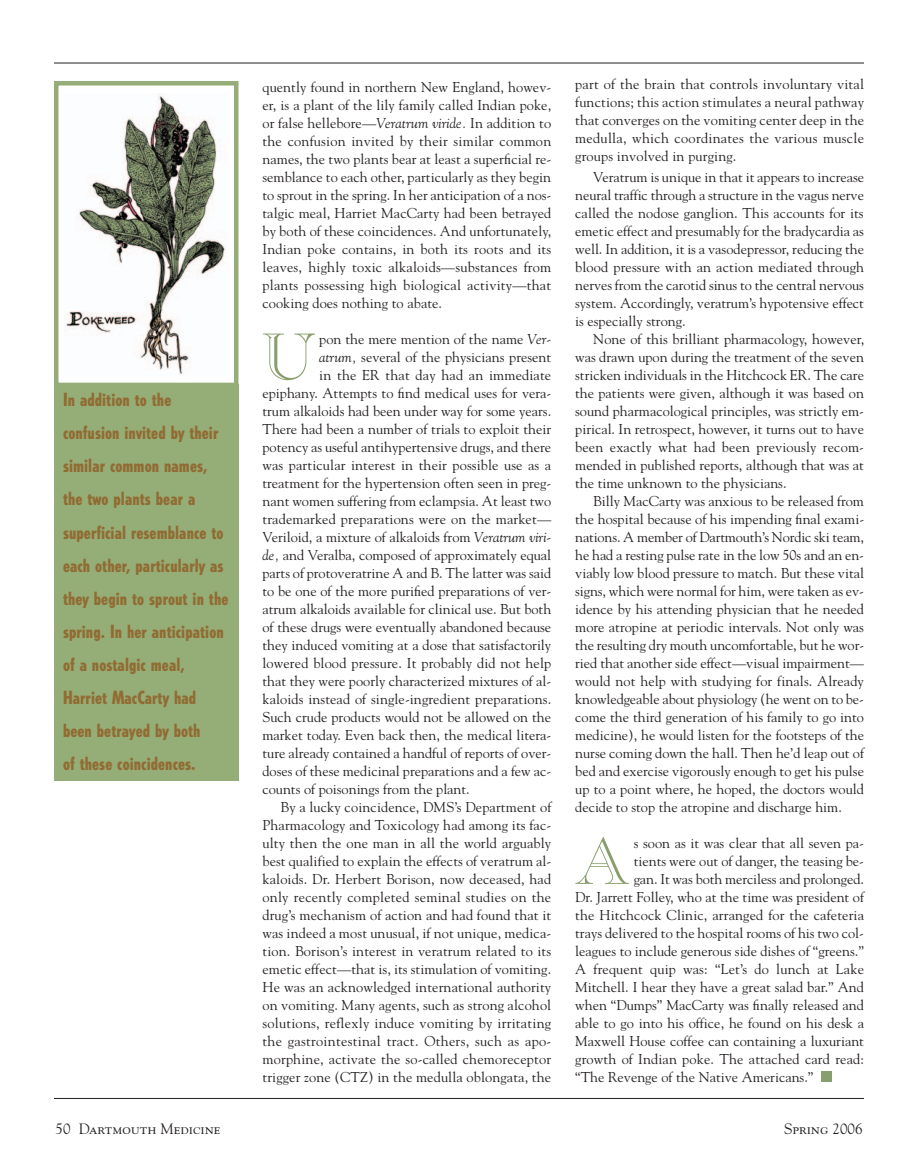
<style>
.page{position:relative;width:918px;height:1175px;background:#fff}
.page>*{position:absolute;margin:0;border:0;box-sizing:border-box;transform-origin:0 0}
.t1{font:65.4px "Caslon Open Face";color:#889e6d}
.t2{font:800 condensed 18px/33px "Tempo";letter-spacing:.005em;color:#916b32}
.t3{font:15px "Goudy SC";color:#231f20}
.t4{font:14.25px/18px "Goudy";color:#231f20;text-align:justify}
.t5{font:14.25px "Goudy";letter-spacing:.02em;color:#231f20}
.s1{font-family:"Goudy"}
.s2{font-style:italic}
</style>
<div class="page">
<div style="left:54px;top:384px;width:184px;height:396px;background:#95ad77"></div>
<hr style="left:54px;top:1098px;width:810px;height:1px;background:#231f20">
<hr style="left:54px;top:63px;width:810px;height:1px;background:#231f20">
<img style="left:64px;top:93px;width:162px;height:282px">
<div style="left:54px;top:81px;width:184px;height:306px;border:4px solid #95ad77"></div>
<div style="left:821px;top:1071px;width:11px;height:11px;background:#889e6d"></div>
<p class="t2" style="left:63px;top:385px;width:167px">In addition to the confusion invited by their similar common names, the two plants bear a superficial resemblance to each other, particularly as they begin to sprout in the spring. In her anticipation of a nostalgic meal,<br>Harriet MacCarty had been betrayed by both<br>of these coincidences.</p>
<p class="t3" style="left:56px;top:1122px;width:167px"><span class="s1">50</span> Dartmouth Medicine</p>
<p class="t4" style="left:262px;top:78px;width:290px">quently found in northern New England, howev&shy;er, is a plant of the lily family called Indian poke, or false hellebore—<span class="s2">Veratrum viride.</span> In addition to the confusion invited by their similar common names, the two plants bear at least a superficial re&shy;semblance to each other, particularly as they begin to sprout in the spring. In her anticipation of a nos&shy;talgic meal, Harriet MacCarty had been betrayed by both of these coincidences. And unfortunately, Indian poke contains, in both its roots and its leaves, highly toxic alkaloids—substances from plants possessing high biological activity—that cooking does nothing to abate.</p>
<h1 class="t1" style="left:260px;top:333px;width:57px">U</h1>
<p class="t4" style="left:319px;top:330px;width:233px">pon the mere mention of the name <span class="s2">Ver-</span></p>
<p class="t4" style="left:319px;top:348px;width:233px"><span class="s2">atrum,</span> several of the physicians present</p>
<p class="t4" style="left:319px;top:366px;width:233px">in the ER that day had an immediate</p>
<p class="t4" style="left:262px;top:384px;width:290px">epiphany. Attempts to find medical uses for vera-</p>
<p class="t4" style="left:262px;top:402px;width:290px">trum alkaloids had been under way for some years.</p>
<p class="t4" style="left:262px;top:420px;width:290px">There had been a number of trials to exploit their</p>
<p class="t4" style="left:262px;top:438px;width:290px">potency as useful antihypertensive drugs, and there</p>
<p class="t4" style="left:262px;top:456px;width:290px">was particular interest in their possible use as a</p>
<p class="t4" style="left:262px;top:474px;width:290px">treatment for the hypertension often seen in preg-</p>
<p class="t4" style="left:262px;top:492px;width:290px">nant women suffering from eclampsia. At least two</p>
<p class="t4" style="left:262px;top:510px;width:290px">trademarked preparations were on the market—</p>
<p class="t4" style="left:262px;top:528px;width:290px">Veriloid, a mixture of alkaloids from <span class="s2">Veratrum viri-</span></p>
<p class="t4" style="left:262px;top:546px;width:290px"><span class="s2">de,</span> and Veralba, composed of approximately equal</p>
<p class="t4" style="left:262px;top:564px;width:290px">parts of protoveratrine A and B. The latter was said</p>
<p class="t4" style="left:262px;top:582px;width:290px">to be one of the more purified preparations of ver-</p>
<p class="t4" style="left:262px;top:600px;width:290px">atrum alkaloids available for clinical use. But both</p>
<p class="t4" style="left:262px;top:618px;width:290px">of these drugs were eventually abandoned because</p>
<p class="t4" style="left:262px;top:636px;width:290px">they induced vomiting at a dose that satisfactorily</p>
<p class="t4" style="left:262px;top:654px;width:290px">lowered blood pressure. It probably did not help</p>
<p class="t4" style="left:262px;top:672px;width:290px">that they were poorly characterized mixtures of al-</p>
<p class="t4" style="left:262px;top:690px;width:290px">kaloids instead of single-ingredient preparations.</p>
<p class="t4" style="left:262px;top:708px;width:290px">Such crude products would not be allowed on the</p>
<p class="t4" style="left:262px;top:726px;width:290px">market today. Even back then, the medical litera-</p>
<p class="t4" style="left:262px;top:744px;width:290px">ture already contained a handful of reports of over-</p>
<p class="t4" style="left:262px;top:762px;width:290px">doses of these medicinal preparations and a few ac-</p>
<p class="t4" style="left:262px;top:780px;width:209px">counts of poisonings from the plant.</p>
<p class="t4" style="left:280px;top:798px;width:272px">By a lucky coincidence, DMS’s Department of</p>
<p class="t4" style="left:262px;top:816px;width:290px">Pharmacology and Toxicology had among its fac-</p>
<p class="t4" style="left:262px;top:834px;width:290px">ulty then the one man in all the world arguably</p>
<p class="t4" style="left:262px;top:852px;width:290px">best qualified to explain the effects of veratrum al-</p>
<p class="t4" style="left:262px;top:870px;width:290px">kaloids. Dr. Herbert Borison, now deceased, had</p>
<p class="t5" style="left:262px;top:888px;width:290px">only recently completed seminal studies on the</p>
<p class="t4" style="left:262px;top:906px;width:290px">drug’s mechanism of action and had found that it</p>
<p class="t4" style="left:262px;top:924px;width:290px">was indeed a most unusual, if not unique, medica-</p>
<p class="t4" style="left:262px;top:942px;width:290px">tion. Borison’s interest in veratrum related to its</p>
<p class="t4" style="left:262px;top:960px;width:290px">emetic effect—that is, its stimulation of vomiting.</p>
<p class="t4" style="left:262px;top:978px;width:290px">He was an acknowledged international authority</p>
<p class="t4" style="left:262px;top:996px;width:290px">on vomiting. Many agents, such as strong alcohol</p>
<p class="t4" style="left:262px;top:1014px;width:290px">solutions, reflexly induce vomiting by irritating</p>
<p class="t5" style="left:262px;top:1032px;width:290px">the gastrointestinal tract. Others, such as apo-</p>
<p class="t4" style="left:262px;top:1050px;width:290px">morphine, activate the so-called chemoreceptor</p>
<p class="t4" style="left:262px;top:1068px;width:290px">trigger zone (CTZ) in the medulla oblongata, the</p>
<p class="t4" style="left:575px;top:75px;width:290px">part of the brain that controls involuntary vital functions; this action stimulates a neural pathway that converges on the vomiting center deep in the medulla, which coordinates the various muscle groups involved in purging.</p>
<p class="t4" style="left:575px;top:168px;width:291px;text-indent:18px">Veratrum is unique in that it appears to increase neural traffic through a structure in the vagus nerve called the nodose ganglion. This accounts for its emetic effect and presumably for the bradycardia as well. In addition, it is a vasodepressor, reducing the blood pressure with an action mediated through nerves from the carotid sinus to the central nervous system. Accordingly, veratrum’s hypotensive effect is especially strong.</p>
<p class="t4" style="left:575px;top:330px;width:291px;text-indent:18px">None of this brilliant pharmacology, however, was drawn upon during the treatment of the seven stricken individuals in the Hitchcock ER. The care the patients were given, although it was based on sound pharmacological principles, was strictly em&shy;pirical. In retrospect, however, it turns out to have been exactly what had been previously recom&shy;mended in published reports, although that was at the time unknown to the physicians.</p>
<p class="t4" style="left:575px;top:492px;width:290px;text-indent:18px">Billy MacCarty was anxious to be released from the hospital because of his impending final exami&shy;nations. A member of Dartmouth’s Nordic ski team, he had a resting pulse rate in the low 50s and an en&shy;viably low blood pressure to match. But these vital signs, which were normal for him, were taken as ev&shy;idence by his attending physician that he needed more atropine at periodic intervals. Not only was the resulting dry mouth uncomfortable, but he wor&shy;ried that another side effect—visual impairment— would not help with studying for finals. Already knowledgeable about physiology (he went on to be&shy;come the third generation of his family to go into medicine), he would listen for the footsteps of the nurse coming down the hall. Then he’d leap out of bed and exercise vigorously enough to get his pulse up to a point where, he hoped, the doctors would decide to stop the atropine and discharge him.</p>
<h1 class="t1" style="left:575px;top:837px;width:57px">A</h1>
<p class="t4" style="left:634px;top:834px;width:232px">s soon as it was clear that all seven pa-</p>
<p class="t4" style="left:634px;top:852px;width:232px">tients were out of danger, the teasing be-</p>
<p class="t4" style="left:634px;top:870px;width:232px">gan. It was both merciless and prolonged.</p>
<p class="t4" style="left:575px;top:888px;width:290px">Dr. Jarrett Folley, who at the time was president of</p>
<p class="t4" style="left:575px;top:906px;width:290px">the Hitchcock Clinic, arranged for the cafeteria</p>
<p class="t4" style="left:575px;top:924px;width:290px">trays delivered to the hospital rooms of his two col-</p>
<p class="t4" style="left:575px;top:942px;width:290px">leagues to include generous side dishes of “greens.”</p>
<p class="t4" style="left:575px;top:960px;width:290px">A frequent quip was: “Let’s do lunch at Lake</p>
<p class="t4" style="left:575px;top:978px;width:290px">Mitchell. I hear they have a great salad bar.” And</p>
<p class="t4" style="left:575px;top:996px;width:290px">when “Dumps” MacCarty was finally released and</p>
<p class="t4" style="left:575px;top:1014px;width:290px">able to go into his office, he found on his desk a</p>
<p class="t4" style="left:575px;top:1032px;width:290px">Maxwell House coffee can containing a luxuriant</p>
<p class="t4" style="left:575px;top:1050px;width:290px">growth of Indian poke. The attached card read:</p>
<p class="t4" style="left:575px;top:1068px;width:240px">“The Revenge of the Native Americans.”</p>
<p class="t3" style="left:784px;top:1122px;width:80px">Spring <span class="s1">2006</span></p>
</div>
